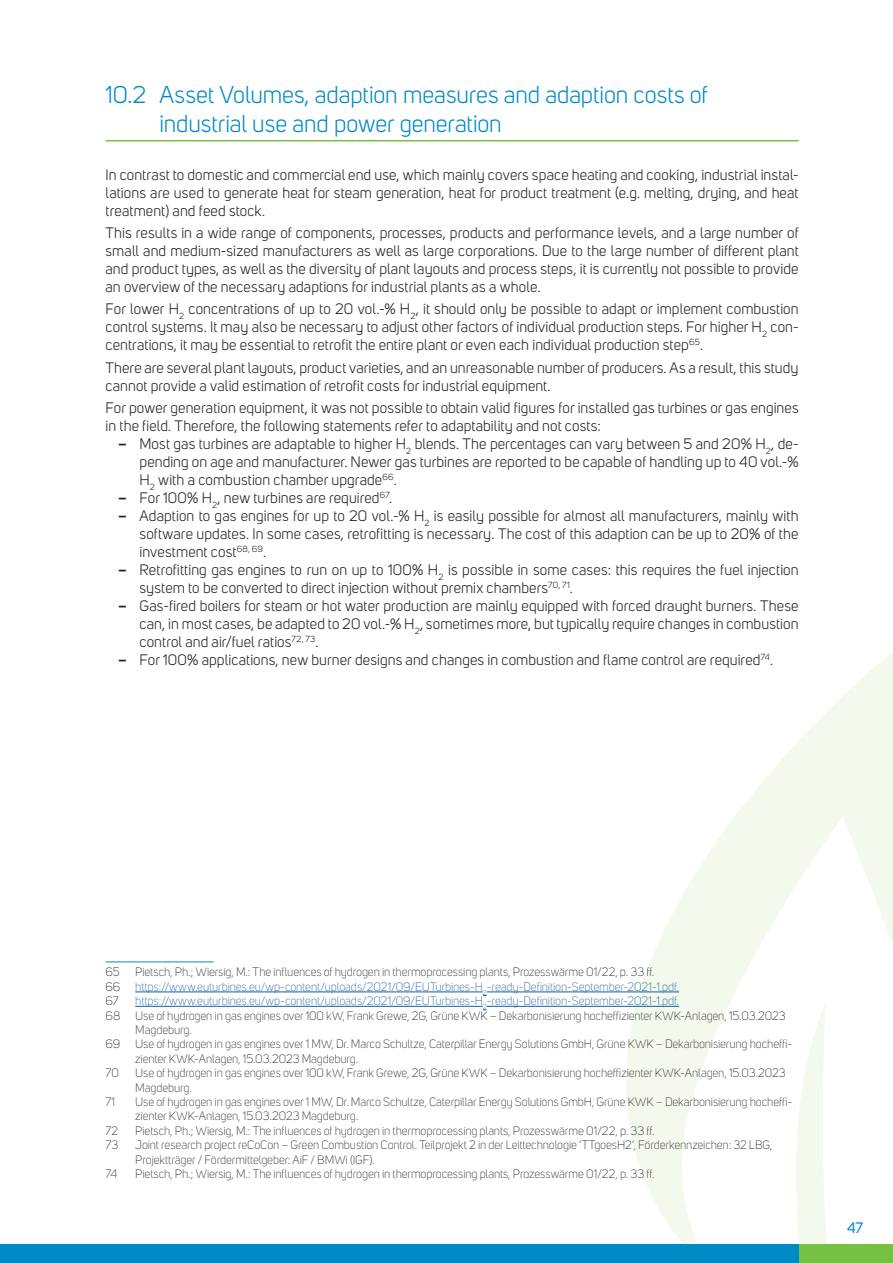
<style>
.page{position:relative;width:893px;height:1263px;background:#fff}
.page>*{position:absolute;margin:0;border:0;box-sizing:border-box;transform-origin:0 0}
.t1{font:24px/28.8px "Uni Sans";letter-spacing:-.005em;color:#008bc6}
.t2{font:15px/18px "Uni Sans";letter-spacing:.005em;color:#231f20;text-align:justify}
.t3{font:15px "Uni Sans";color:#008bc6}
.t4{font:300 12px/14.4px "Uni Sans";letter-spacing:-.01em;color:#231f20}
.t5{font:300 12px/14.4px "Uni Sans";letter-spacing:-.01em;color:#175d9e}
.s1{font-weight:600}
.s2{color:#231f20}
</style>
<div class="page">
<svg style="left:598px;top:652px;width:295px;height:592px"></svg>
<div style="left:0;top:1244px;width:818px;height:19px;background:#008bc6"></div>
<div style="left:799px;top:1244px;width:94px;height:19px;background:#76c043"></div>
<hr style="left:106px;top:140px;width:693px;height:1px;background:#76c043">
<hr style="left:106px;top:961px;width:108px;height:1px;background:#008bc6">
<hr style="left:135px;top:991px;width:348px;height:1px;background:#175d9e">
<hr style="left:487px;top:991px;width:192px;height:1px;background:#175d9e">
<hr style="left:135px;top:1006px;width:348px;height:1px;background:#175d9e">
<hr style="left:487px;top:1006px;width:192px;height:1px;background:#175d9e">
<h1 class="t1" style="left:160px;top:81px;width:550px;text-indent:-54px">10.2 Asset Volumes, adaption measures and adaption costs of industrial use and power generation</h1>
<p class="t2" style="left:106px;top:166px;width:695px">In contrast to domestic and commercial end use, which mainly covers space heating and cooking, industrial instal&shy;lations are used to generate heat for steam generation, heat for product treatment (e.g. melting, drying, and heat treatment) and feed stock.</p>
<p class="t2" style="left:106px;top:224px;width:695px">This results in a wide range of components, processes, products and performance levels, and a large number of small and medium-sized manufacturers as well as large corporations. Due to the large number of different plant and product types, as well as the diversity of plant layouts and process steps, it is currently not possible to provide an overview of the necessary adaptions for industrial plants as a whole.</p>
<p class="t2" style="left:105px;top:300px;width:695px">For lower H<sub>2</sub> concentrations of up to 20 vol.-% H<sub>2</sub>, it should only be possible to adapt or implement combustion control systems. It may also be necessary to adjust other factors of individual production steps. For higher H<sub>2</sub> con&shy;centrations, it may be essential to retrofit the entire plant or even each individual production step<sup>65</sup>.</p>
<p class="t2" style="left:106px;top:358px;width:694px">There are several plant layouts, product varieties, and an unreasonable number of producers. As a result, this study cannot provide a valid estimation of retrofit costs for industrial equipment.</p>
<p class="t2" style="left:106px;top:399px;width:695px">For power generation equipment, it was not possible to obtain valid figures for installed gas turbines or gas engines in the field. Therefore, the following statements refer to adaptability and not costs:</p>
<p class="t2" style="left:140px;top:435px;width:661px;text-indent:-21px"><span class="s1">–</span> Most gas turbines are adaptable to higher H<sub>2</sub> blends. The percentages can vary between 5 and 20% H<sub>2</sub>, de&shy;pending on age and manufacturer. Newer gas turbines are reported to be capable of handling up to 40 vol.-% H<sub>2</sub> with a combustion chamber upgrade<sup>66</sup>.</p>
<p class="t2" style="left:118px;top:489px;width:275px"><span class="s1">–</span> For 100% H<sub>2</sub>, new turbines are required<sup>67</sup>.</p>
<p class="t2" style="left:140px;top:507px;width:661px;text-indent:-21px"><span class="s1">–</span> Adaption to gas engines for up to 20 vol.-% H<sub>2</sub> is easily possible for almost all manufacturers, mainly with software updates. In some cases, retrofitting is necessary. The cost of this adaption can be up to 20% of the investment cost<sup>68,</sup> <sup>69</sup>.</p>
<p class="t2" style="left:140px;top:561px;width:661px;text-indent:-21px"><span class="s1">–</span> Retrofitting gas engines to run on up to 100% H<sub>2</sub> is possible in some cases: this requires the fuel injection system to be converted to direct injection without premix chambers<sup>70,</sup> <sup>71</sup>.</p>
<p class="t2" style="left:140px;top:597px;width:661px;text-indent:-21px"><span class="s1">–</span> Gas-fired boilers for steam or hot water production are mainly equipped with forced draught burners. These can, in most cases, be adapted to 20 vol.-% H<sub>2</sub>, sometimes more, but typically require changes in combustion control and air/fuel ratios<sup>72,</sup> <sup>73</sup>.</p>
<p class="t2" style="left:118px;top:651px;width:656px"><span class="s1">–</span> For 100% applications, new burner designs and changes in combustion and flame control are required<sup>74</sup>.</p>
<p class="t5" style="left:106px;top:965px;width:575px;text-indent:30px"><span class="s2">Pietsch, Ph.; Wiersig, M.: The influences of hydrogen in thermoprocessing plants, Prozesswärme 01/22, p. 33 ff.<br>66</span> https://www.euturbines.eu/wp-content/uploads/2021/09/EUTurbines-H<sub>2</sub>-ready-Definition-September-2021-1.pdf.<br><span class="s2">67</span></p>
<p class="t4" style="left:106px;top:965px;width:16px">65</p>
<p class="t5" style="left:135px;top:994px;width:545px">https://www.euturbines.eu/wp-content/uploads/2021/09/EUTurbines-H<sub>2</sub>-ready-Definition-September-2021-1.pdf.</p>
<p class="t4" style="left:106px;top:1008px;width:682px">68 Use of hydrogen in gas engines over 100 kW, Frank Grewe, 2G, Grüne KWK – Dekarbonisierung hocheffizienter KWK-Anlagen, 15.03.2023</p>
<p class="t4" style="left:135px;top:1023px;width:58px">Magdeburg.</p>
<p class="t4" style="left:106px;top:1037px;width:688px">69 Use of hydrogen in gas engines over 1 MW, Dr. Marco Schultze, Caterpillar Energy Solutions GmbH, Grüne KWK – Dekarbonisierung hocheffi-</p>
<p class="t4" style="left:135px;top:1051px;width:225px">zienter KWK-Anlagen, 15.03.2023 Magdeburg.</p>
<p class="t4" style="left:106px;top:1066px;width:15px">70</p>
<p class="t4" style="left:135px;top:1066px;width:652px">Use of hydrogen in gas engines over 100 kW, Frank Grewe, 2G, Grüne KWK – Dekarbonisierung hocheffizienter KWK-Anlagen, 15.03.2023<br>Magdeburg.</p>
<p class="t4" style="left:106px;top:1095px;width:11px">71</p>
<p class="t4" style="left:135px;top:1095px;width:659px">Use of hydrogen in gas engines over 1 MW, Dr. Marco Schultze, Caterpillar Energy Solutions GmbH, Grüne KWK – Dekarbonisierung hocheffi&shy;zienter KWK-Anlagen, 15.03.2023 Magdeburg.</p>
<p class="t4" style="left:106px;top:1123px;width:14px">72</p>
<p class="t4" style="left:135px;top:1123px;width:521px">Pietsch, Ph.; Wiersig, M.: The influences of hydrogen in thermoprocessing plants, Prozesswärme 01/22, p. 33 ff.</p>
<p class="t4" style="left:106px;top:1138px;width:14px">73</p>
<p class="t4" style="left:135px;top:1138px;width:639px">Joint research project reCoCon – Green Combustion Control. Teilprojekt 2 in der Leittechnologie ‘TTgoesH2’, Förderkennzeichen: 32 LBG,<br>Projektträger / Fördermittelgeber: AiF / BMWi (IGF).</p>
<p class="t4" style="left:106px;top:1167px;width:13px">74</p>
<p class="t4" style="left:135px;top:1167px;width:521px">Pietsch, Ph.; Wiersig, M.: The influences of hydrogen in thermoprocessing plants, Prozesswärme 01/22, p. 33 ff.</p>
<p class="t3" style="left:847px;top:1219px;width:18px">47</p>
</div>
